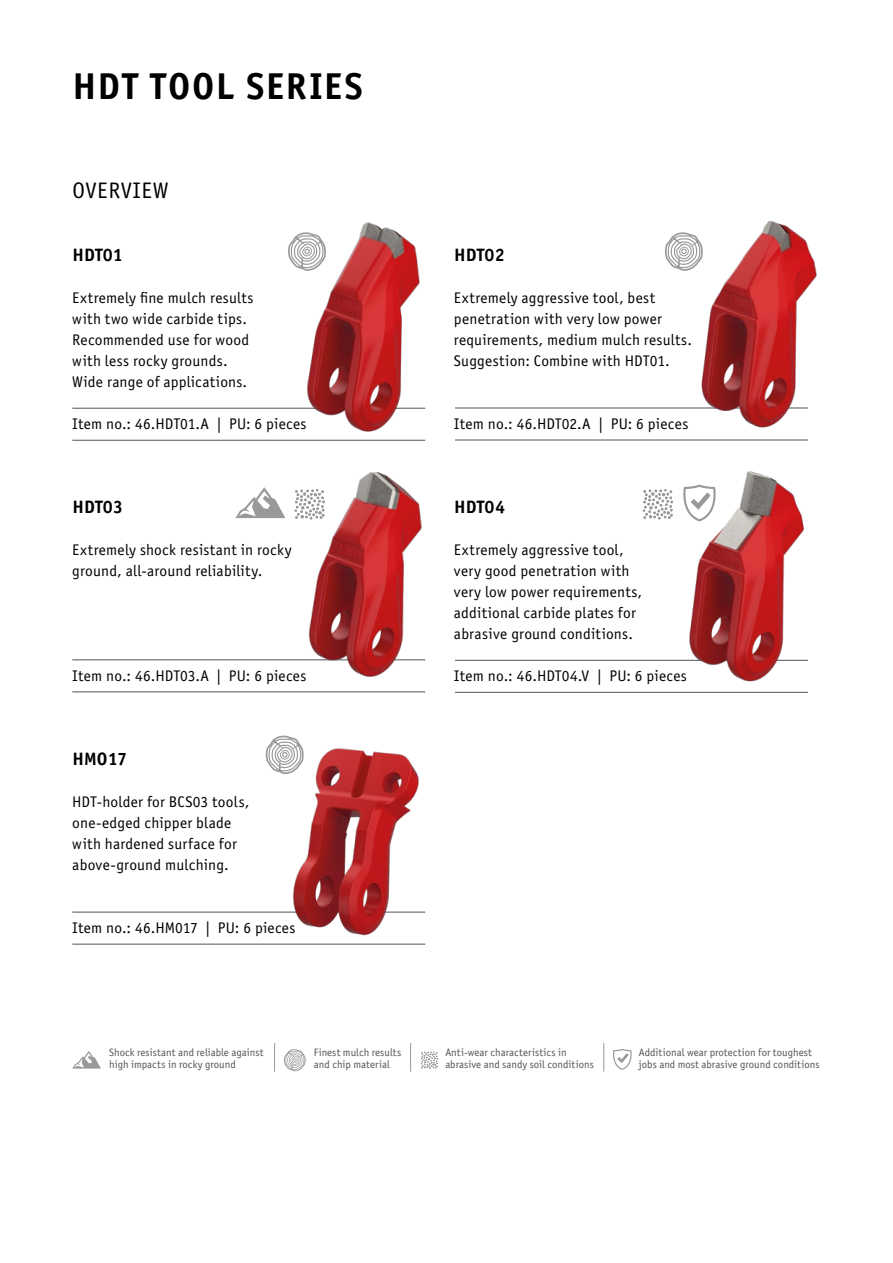
<style>
.page{position:relative;width:893px;height:1263px;background:#fff}
.page>*{position:absolute;margin:0;border:0;box-sizing:border-box;transform-origin:0 0}
.HL_Bold_25_EN{font:37.5px "Officina Sans Bold ITC";letter-spacing:.04em;color:#000}
.H3_15_EN{font:22.5px "Officina Sans Book ITC";letter-spacing:.02em;color:#000}
.H3_mit_großem_Abstand{font:18px "Officina Sans Bold ITC";letter-spacing:.01em;color:#000}
.Standard_Text_Book_10_3_EN{font:15.45px/21px "Officina Sans Book ITC";letter-spacing:.015em;color:#000}
.Info_Fuß_EN{font:10.8px/11.7px "Officina Sans Book ITC";color:#545355}
.Info_Fuß{font:10.8px "Officina Sans Book ITC";color:#545355}
</style>
<div class="page">
<svg style="left:235px;top:487px;width:50px;height:31px"></svg>
<svg style="left:665px;top:232px;width:18px;height:39px"></svg>
<svg style="left:643px;top:489px;width:11px;height:30px"></svg>
<hr style="left:72px;top:408px;width:353px;height:1px;background:#545355">
<hr style="left:455px;top:408px;width:353px;height:1px;background:#545355">
<hr style="left:72px;top:440px;width:353px;height:1px;background:#545355">
<hr style="left:455px;top:440px;width:353px;height:1px;background:#545355">
<hr style="left:72px;top:660px;width:353px;height:1px;background:#545355">
<hr style="left:455px;top:660px;width:353px;height:1px;background:#545355">
<hr style="left:72px;top:692px;width:353px;height:1px;background:#545355">
<hr style="left:455px;top:692px;width:353px;height:1px;background:#545355">
<hr style="left:72px;top:912px;width:353px;height:1px;background:#545355">
<hr style="left:72px;top:944px;width:353px;height:1px;background:#545355">
<svg style="left:274px;top:1043px;width:1px;height:28px"></svg>
<svg style="left:410px;top:1043px;width:1px;height:28px"></svg>
<svg style="left:421px;top:1051px;width:17px;height:18px"></svg>
<svg style="left:73px;top:1051px;width:28px;height:17px"></svg>
<svg style="left:284px;top:1049px;width:22px;height:22px"></svg>
<svg style="left:613px;top:1049px;width:19px;height:21px"></svg>
<svg style="left:603px;top:1043px;width:1px;height:28px"></svg>
<img style="left:285px;top:222px;width:141px;height:219px">
<img style="left:683px;top:220px;width:134px;height:221px">
<img style="left:287px;top:473px;width:139px;height:193px">
<img style="left:654px;top:471px;width:154px;height:221px">
<img style="left:253px;top:666px;width:173px;height:279px">
<p class="HL_Bold_25_EN" style="left:72px;top:61px;width:292px">HDT TOOL SERIES</p>
<p class="H3_15_EN" style="left:72px;top:176px;width:98px">OVERVIEW</p>
<p class="H3_mit_großem_Abstand" style="left:72px;top:243px;width:52px">HDT01</p>
<p class="Standard_Text_Book_10_3_EN" style="left:72px;top:287px;width:183px">Extremely fine mulch results</p>
<p class="Standard_Text_Book_10_3_EN" style="left:72px;top:308px;width:176px">with two wide carbide tips.</p>
<p class="Standard_Text_Book_10_3_EN" style="left:72px;top:329px;width:178px">Recommended use for wood</p>
<p class="Standard_Text_Book_10_3_EN" style="left:72px;top:350px;width:176px">with less rocky grounds.<br>Wide range of applications.</p>
<p class="Standard_Text_Book_10_3_EN" style="left:72px;top:413px;width:236px">Item no.: 46.HDT01.A | PU: 6 pieces</p>
<p class="H3_mit_großem_Abstand" style="left:72px;top:495px;width:52px">HDT03</p>
<p class="Standard_Text_Book_10_3_EN" style="left:72px;top:539px;width:221px">Extremely shock resistant in rocky ground, all-around reliability.</p>
<p class="Standard_Text_Book_10_3_EN" style="left:72px;top:665px;width:236px">Item no.: 46.HDT03.A | PU: 6 pieces</p>
<p class="H3_mit_großem_Abstand" style="left:72px;top:747px;width:56px">HMO17</p>
<p class="Standard_Text_Book_10_3_EN" style="left:72px;top:791px;width:179px">HDT-holder for BCS03 tools,</p>
<p class="Standard_Text_Book_10_3_EN" style="left:72px;top:812px;width:160px">one-edged chipper blade</p>
<p class="Standard_Text_Book_10_3_EN" style="left:72px;top:833px;width:166px">with hardened surface for</p>
<p class="Standard_Text_Book_10_3_EN" style="left:72px;top:854px;width:158px">above-ground mulching.</p>
<p class="Standard_Text_Book_10_3_EN" style="left:72px;top:917px;width:225px">Item no.: 46.HM017 | PU: 6 pieces</p>
<p class="H3_mit_großem_Abstand" style="left:454px;top:243px;width:52px">HDT02</p>
<p class="Standard_Text_Book_10_3_EN" style="left:454px;top:287px;width:240px">Extremely aggressive tool, best penetration with very low power requirements, medium mulch results.</p>
<p class="Standard_Text_Book_10_3_EN" style="left:454px;top:350px;width:217px">Suggestion: Combine with HDT01.</p>
<p class="Standard_Text_Book_10_3_EN" style="left:454px;top:413px;width:236px">Item no.: 46.HDT02.A | PU: 6 pieces</p>
<p class="H3_mit_großem_Abstand" style="left:454px;top:495px;width:52px">HDT04</p>
<p class="Standard_Text_Book_10_3_EN" style="left:454px;top:539px;width:171px">Extremely aggressive tool,</p>
<p class="Standard_Text_Book_10_3_EN" style="left:454px;top:560px;width:177px">very good penetration with</p>
<p class="Standard_Text_Book_10_3_EN" style="left:454px;top:581px;width:190px">very low power requirements,</p>
<p class="Standard_Text_Book_10_3_EN" style="left:454px;top:602px;width:183px">additional carbide plates for</p>
<p class="Standard_Text_Book_10_3_EN" style="left:454px;top:623px;width:180px">abrasive ground conditions.</p>
<p class="Standard_Text_Book_10_3_EN" style="left:454px;top:665px;width:234px">Item no.: 46.HDT04.V | PU: 6 pieces</p>
<p class="Info_Fuß" style="left:109px;top:1046px;width:156px">Shock resistant and reliable against</p>
<p class="Info_Fuß" style="left:109px;top:1057px;width:128px">high impacts in rocky ground</p>
<p class="Info_Fuß_EN" style="left:314px;top:1046px;width:89px">Finest mulch results and chip material</p>
<p class="Info_Fuß_EN" style="left:445px;top:1046px;width:123px">Anti-wear characteristics in</p>
<p class="Info_Fuß_EN" style="left:445px;top:1058px;width:150px">abrasive and sandy soil conditions</p>
<p class="Info_Fuß_EN" style="left:639px;top:1046px;width:182px">Additional wear protection for toughest jobs and most abrasive ground conditions</p>
</div>
